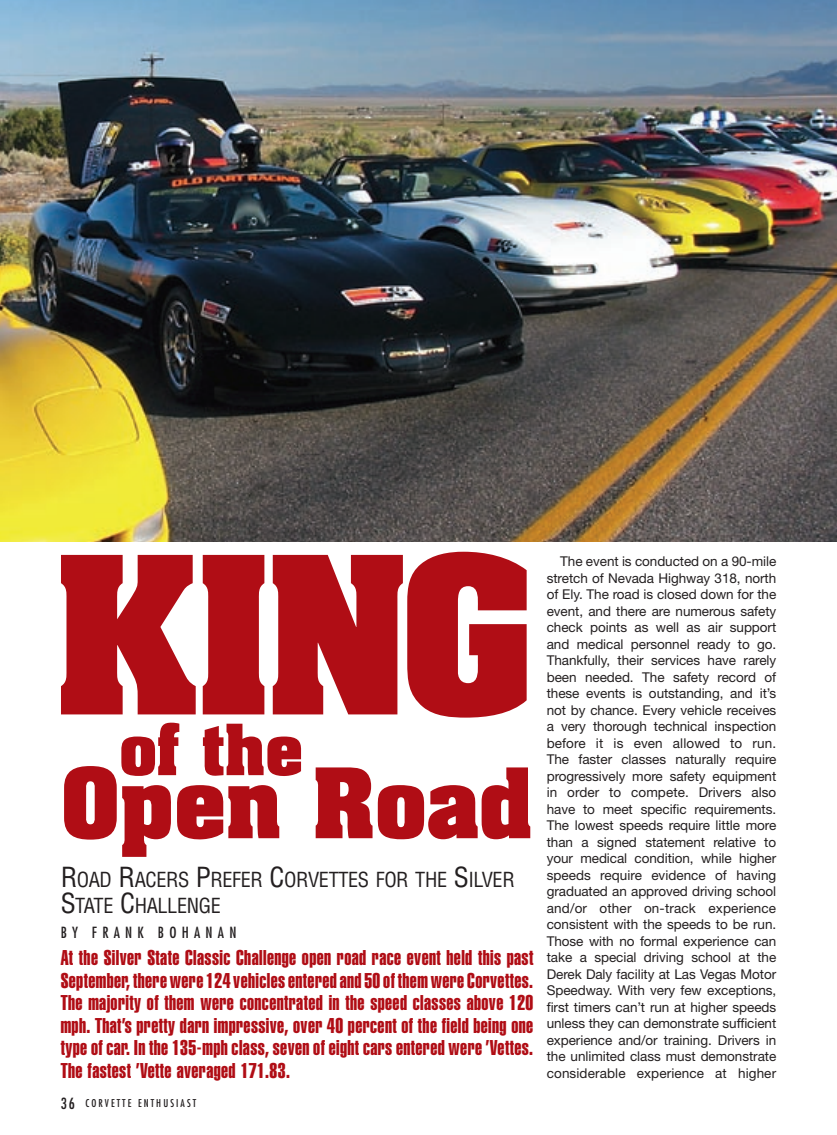
<style>
.page{position:relative;width:837px;height:1135px;background:#fff}
.page>*{position:absolute;margin:0;border:0;box-sizing:border-box;transform-origin:0 0}
.t1{font:700 186px "Aachen";color:#b00d15}
.t2{font:700 82.5px "Aachen";color:#b00d15}
.t3{font:700 60px "Aachen";color:#b00d15}
.t4{font:21px/22.5px "Helvetica Extra Compressed";letter-spacing:.02em;color:#b00d15;text-align:justify}
.t5{font:condensed 20.25px/25.5px "Helvetica";letter-spacing:-.02em;color:#231f20}
.t6{font:condensed 15px "Futura";letter-spacing:.35em;color:#231f20}
.t7{font:13.5px/16.5px "Helvetica Neue";letter-spacing:.01em;color:#231f20;text-align:justify}
.t8{font:condensed 10.5px "Futura";letter-spacing:.2em;color:#231f20}
.s1{font-size:27px}
.s2{font-size:15px}
</style>
<div class="page">
<img style="left:0;top:0;width:837px;height:541px">
<h1 class="t1" style="left:53px;top:501px;width:481px">King</h1>
<h3 class="t3" style="left:120px;top:706px;width:185px">of the</h3>
<h2 class="t2" style="left:61px;top:743px;width:473px">Open Road</h2>
<h3 class="t5" style="left:61px;top:866px;width:453px"><span class="s1">R</span>OAD <span class="s1">R</span>ACERS <span class="s1">P</span>REFER <span class="s1">C</span>ORVETTES FOR THE <span class="s1">S</span>ILVER<br><span class="s1">S</span>TATE <span class="s1">C</span>HALLENGE</h3>
<p class="t6" style="left:61px;top:922px;width:177px">BY FRANK BOHANAN</p>
<p class="t4" style="left:61px;top:946px;width:474px">At the Silver State Classic Challenge open road race event held this past September, there were 124 vehicles entered and 50 of them were Corvettes.<br>The majority of them were concentrated in the speed classes above 120 mph. That’s pretty darn impressive, over 40 percent of the field being one type of car. In the 135-mph class, seven of eight cars entered were ’Vettes.<br>The fastest ’Vette averaged 171.83.</p>
<p class="t8" style="left:61px;top:1096px;width:136px"><span class="s2">36</span> COR VETTE ENTHUSIAST</p>
<p class="t7" style="left:547px;top:552px;width:231px;text-indent:14px">The event is conducted on a 90-mile stretch of Nevada Highway 318, north of Ely. The road is closed down for the event, and there are numerous safety check points as well as air support and medical personnel ready to go.<br>Thankfully, their services have rarely been needed. The safety record of these events is outstanding, and it’s not by chance. Every vehicle receives a very thorough technical inspection before it is even allowed to run.<br>The faster classes naturally require progressively more safety equipment in order to compete. Drivers also have to meet specific requirements.<br>The lowest speeds require little more than a signed statement relative to your medical condition, while higher speeds require evidence of having graduated an approved driving school and/or other on-track experience consistent with the speeds to be run.<br>Those with no formal experience can take a special driving school at the Derek Daly facility at Las Vegas Motor Speedway. With very few exceptions, first timers can’t run at higher speeds unless they can demonstrate sufficient experience and/or training. Drivers in the unlimited class must demonstrate considerable experience at higher</p>
</div>
